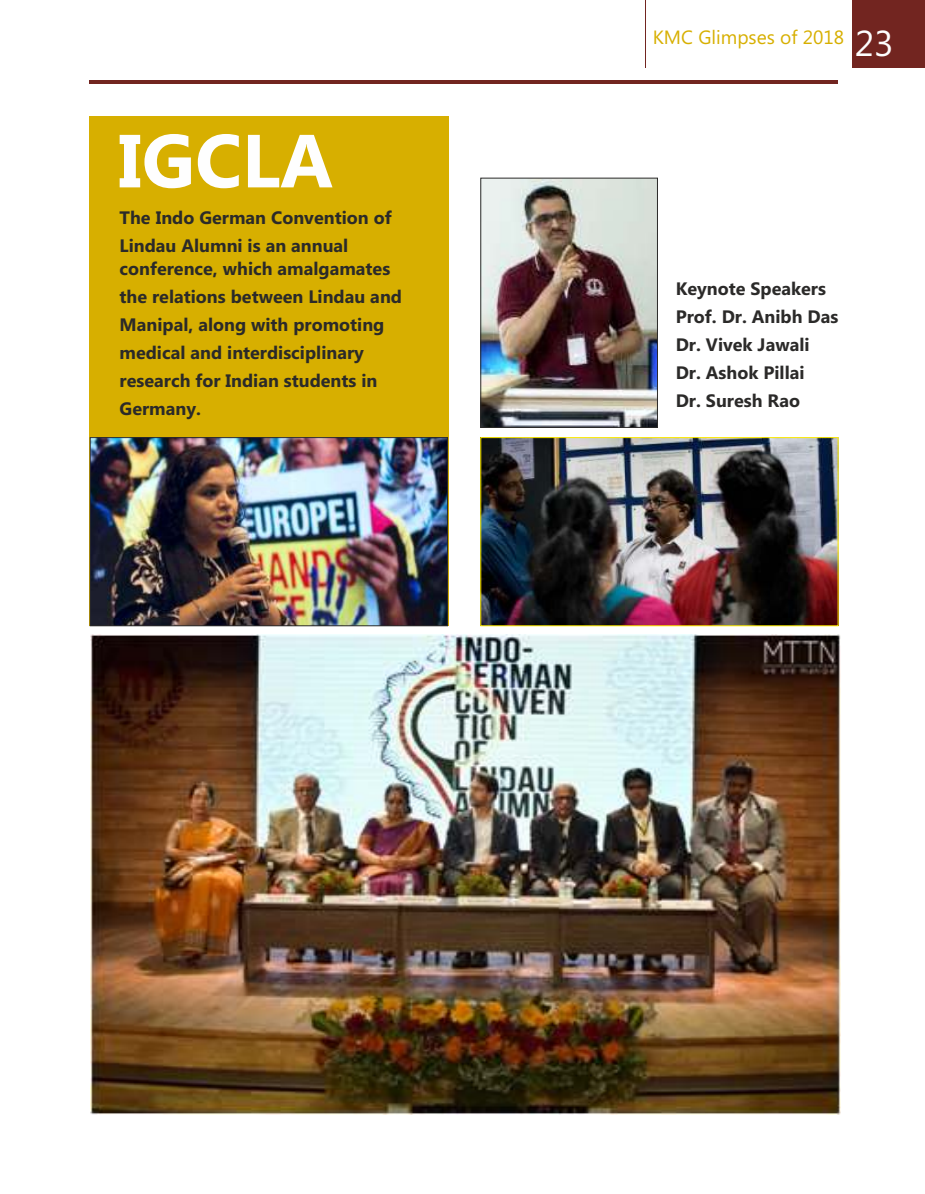
<style>
.page{position:relative;width:925px;height:1194px;background:#fff}
.page>*{position:absolute;margin:0;border:0;box-sizing:border-box;transform-origin:0 0}
.t1{font:700 75px "Microsoft New Tai Lue";color:#fefefe}
.t2{font:19.2px "Microsoft New Tai Lue";color:#d7af00}
.t3{font:700 18px/27.9px "Microsoft New Tai Lue";color:#2b2a29}
.s1{font-size:36px;color:#fefefe}
</style>
<div class="page">
<div style="left:852px;top:0;width:73px;height:67px;background:#722520"></div>
<hr style="left:645px;top:0;width:1px;height:67px;background:#722520">
<hr style="left:89px;top:81px;width:748px;height:3px;background:#722520">
<div style="left:89px;top:116px;width:359px;height:510px;background:#d7af00"></div>
<img style="left:92px;top:439px;width:353px;height:185px">
<div style="left:90px;top:437px;width:357px;height:189px;border:1px solid #2b2a29"></div>
<img style="left:482px;top:439px;width:354px;height:185px">
<div style="left:480px;top:437px;width:358px;height:189px;border:1px solid #ffed00"></div>
<img style="left:482px;top:180px;width:173px;height:245px">
<div style="left:480px;top:178px;width:177px;height:249px;border:1px solid #2b2a29"></div>
<img style="left:90px;top:634px;width:750px;height:480px">
<h1 class="t1" style="left:118px;top:131px;width:216px">IGCLA</h1>
<p class="t3" style="left:120px;top:205px;width:273px">The Indo German Convention of<br>Lindau Alumni is an annual</p>
<p class="t3" style="left:120px;top:256px;width:284px">conference, which amalgamates the relations between Lindau and<br>Manipal, along with promoting medical and interdisciplinary research for Indian students in<br>Germany.</p>
<p class="t2" style="left:653px;top:30px;width:242px">KMC Glimpses of 2018 <span class="s1">23</span></p>
<p class="t3" style="left:675px;top:277px;width:164px">Keynote Speakers<br>Prof. Dr. Anibh Das<br>Dr. Vivek Jawali<br>Dr. Ashok Pillai<br>Dr. Suresh Rao</p>
</div>
